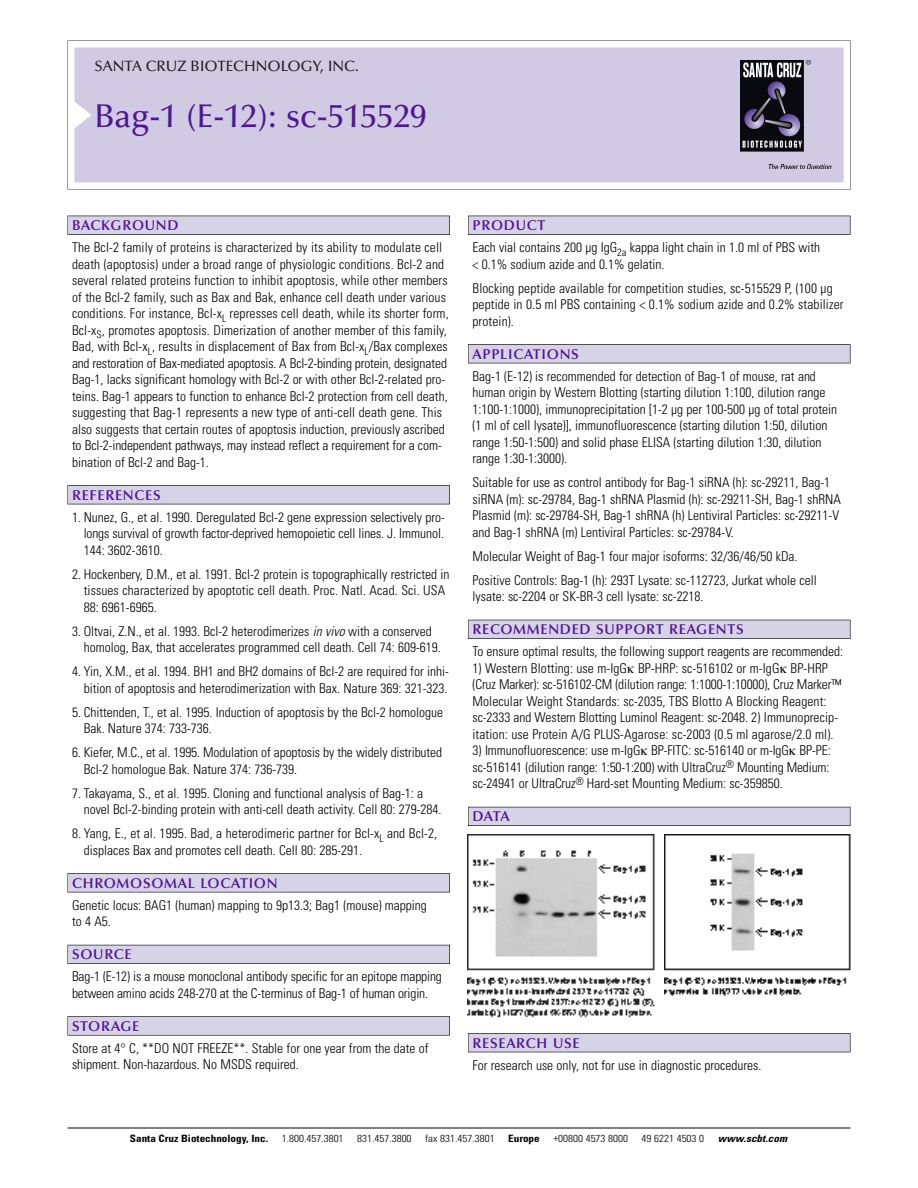
<style>
.page{position:relative;width:918px;height:1188px;background:#fff}
.page>*{position:absolute;margin:0;border:0;box-sizing:border-box;transform-origin:0 0}
.t1{font:500 33px "Optima";color:#511695}
.t2{font:500 15px "Optima";color:#231f20}
.t3{font:600 14.25px "Optima";letter-spacing:.05em;color:#511695}
.t4{font:300 condensed 13.5px/16.5px "Univers";color:#000}
.t5{font:300 condensed 10.2px "Univers";color:#000;scale:1.1 1}
.t6{font:700 condensed 10.2px "Univers";color:#000;scale:1.1 1}
.t7{font:italic 700 condensed 10.2px "Univers";letter-spacing:.005em;color:#000;scale:1.1 1}
.s1{font-style:italic}
</style>
<div class="page">
<svg style="left:68px;top:40px;width:783px;height:149px"></svg>
<div style="left:74px;top:47px;width:770px;height:135px;background:#d1cae3"></div>
<img style="left:741px;top:60px;width:90px;height:108px">
<div style="left:68px;top:216px;width:382px;height:19px;background:#525155"></div>
<div style="left:68px;top:216px;width:381px;height:18px;background:#d7d3e7"></div>
<div style="left:68px;top:485px;width:382px;height:19px;background:#525155"></div>
<div style="left:68px;top:486px;width:381px;height:18px;background:#d7d3e7"></div>
<div style="left:68px;top:873px;width:382px;height:19px;background:#545357"></div>
<div style="left:68px;top:874px;width:381px;height:18px;background:#d7d3e7"></div>
<div style="left:68px;top:945px;width:382px;height:19px;background:#54535a"></div>
<div style="left:68px;top:945px;width:381px;height:18px;background:#d7d3e7"></div>
<svg style="left:68px;top:1016px;width:382px;height:20px"></svg>
<div style="left:68px;top:1017px;width:381px;height:18px;background:#d7d3e7"></div>
<div style="left:468px;top:216px;width:382px;height:19px;background:#525155"></div>
<div style="left:468px;top:216px;width:382px;height:18px;background:#d7d3e7"></div>
<div style="left:468px;top:344px;width:382px;height:19px;background:#525155"></div>
<div style="left:468px;top:345px;width:382px;height:18px;background:#d7d3e7"></div>
<div style="left:468px;top:620px;width:382px;height:19px;background:#525158"></div>
<div style="left:468px;top:620px;width:382px;height:18px;background:#d7d3e7"></div>
<div style="left:468px;top:807px;width:382px;height:19px;background:#54535a"></div>
<div style="left:468px;top:807px;width:382px;height:18px;background:#d7d3e7"></div>
<div style="left:468px;top:1033px;width:382px;height:19px;background:#525156"></div>
<div style="left:468px;top:1034px;width:382px;height:18px;background:#d7d3e7"></div>
<hr style="left:68px;top:1128px;width:782px;height:1px;background:#000">
<img style="left:468px;top:835px;width:186px;height:183px">
<img style="left:664px;top:835px;width:186px;height:161px">
<p class="t2" style="left:94px;top:61px;width:266px">SANTA CRUZ BIOTECHNOLOGY, INC.</p>
<h1 class="t1" style="left:94px;top:103px;width:334px">Bag-1 (E-12): sc-515529</h1>
<p class="t3" style="left:72px;top:219px;width:108px">BACKGROUND</p>
<p class="t4" style="left:72px;top:240px;width:378px">The Bcl-2 family of proteins is characterized by its ability to modulate cell death (apoptosis) under a broad range of physiologic conditions. Bcl-2 and several related proteins function to inhibit apoptosis, while other members of the Bcl-2 family, such as Bax and Bak, enhance cell death under various conditions. For instance, Bcl-x<sub>L</sub> represses cell death, while its shorter form, Bcl-x<sub>S</sub>, promotes apoptosis. Dimerization of another member of this family, Bad, with Bcl-x<sub>L</sub>, results in displacement of Bax from Bcl-x<sub>L</sub>/Bax complexes and restoration of Bax-mediated apoptosis. A Bcl-2-binding protein, designated Bag-1, lacks significant homology with Bcl-2 or with other Bcl-2-related pro&shy;teins. Bag-1 appears to function to enhance Bcl-2 protection from cell death, suggesting that Bag-1 represents a new type of anti-cell death gene. This also suggests that certain routes of apoptosis induction, previously ascribed to Bcl-2-independent pathways, may instead reflect a requirement for a com&shy;bination of Bcl-2 and Bag-1.</p>
<p class="t3" style="left:72px;top:489px;width:90px">REFERENCES</p>
<p class="t4" style="left:84px;top:510px;width:363px;text-align:justify;text-indent:-12px">1. Nunez, G., et al. 1990. Deregulated Bcl-2 gene expression selectively pro&shy;longs survival of growth factor-deprived hemopoietic cell lines. J. Immunol.<br>144: 3602-3610.</p>
<p class="t4" style="left:84px;top:567px;width:367px;text-indent:-12px">2. Hockenbery, D.M., et al. 1991. Bcl-2 protein is topographically restricted in tissues characterized by apoptotic cell death. Proc. Natl. Acad. Sci. USA<br>88: 6961-6965.</p>
<p class="t4" style="left:84px;top:624px;width:359px;text-indent:-12px">3. Oltvai, Z.N., et al. 1993. Bcl-2 heterodimerizes <span class="s1">in vivo</span> with a conserved homolog, Bax, that accelerates programmed cell death. Cell 74: 609-619.</p>
<p class="t4" style="left:72px;top:664px;width:378px;text-align:right">4. Yin, X.M., et al. 1994. BH1 and BH2 domains of Bcl-2 are required for inhi&shy;bition of apoptosis and heterodimerization with Bax. Nature 369: 321-323.</p>
<p class="t4" style="left:84px;top:705px;width:361px;text-indent:-12px">5. Chittenden, T., et al. 1995. Induction of apoptosis by the Bcl-2 homologue<br>Bak. Nature 374: 733-736.</p>
<p class="t4" style="left:84px;top:745px;width:360px;text-indent:-12px">6. Kiefer, M.C., et al. 1995. Modulation of apoptosis by the widely distributed<br>Bcl-2 homologue Bak. Nature 374: 736-739.</p>
<p class="t4" style="left:84px;top:786px;width:359px;text-indent:-12px">7. Takayama, S., et al. 1995. Cloning and functional analysis of Bag-1: a novel Bcl-2-binding protein with anti-cell death activity. Cell 80: 279-284.</p>
<p class="t4" style="left:84px;top:826px;width:355px;text-indent:-12px">8. Yang, E., et al. 1995. Bad, a heterodimeric partner for Bcl-x<sub>L</sub> and Bcl-2, displaces Bax and promotes cell death. Cell 80: 285-291.</p>
<p class="t3" style="left:72px;top:877px;width:207px">CHROMOSOMAL LOCATION</p>
<p class="t4" style="left:72px;top:898px;width:356px">Genetic locus: BAG1 (human) mapping to 9p13.3; Bag1 (mouse) mapping to 4 A5.</p>
<p class="t3" style="left:72px;top:949px;width:61px">SOURCE</p>
<p class="t4" style="left:72px;top:969px;width:371px">Bag-1 (E-12) is a mouse monoclonal antibody specific for an epitope mapping between amino acids 248-270 at the C-terminus of Bag-1 of human origin.</p>
<p class="t3" style="left:72px;top:1020px;width:69px">STORAGE</p>
<p class="t4" style="left:72px;top:1041px;width:358px">Store at 4° C, **DO NOT FREEZE**. Stable for one year from the date of shipment. Non-hazardous. No MSDS required.</p>
<p class="t3" style="left:473px;top:219px;width:74px">PRODUCT</p>
<p class="t4" style="left:473px;top:240px;width:349px">Each vial contains 200 µg IgG<sub>2a</sub> kappa light chain in 1.0 ml of PBS with &lt; 0.1% sodium azide and 0.1% gelatin.</p>
<p class="t4" style="left:473px;top:281px;width:373px">Blocking peptide available for competition studies, sc-515529 P, (100 µg peptide in 0.5 ml PBS containing &lt; 0.1% sodium azide and 0.2% stabilizer protein).</p>
<p class="t3" style="left:473px;top:348px;width:108px">APPLICATIONS</p>
<p class="t4" style="left:473px;top:369px;width:366px">Bag-1 (E-12) is recommended for detection of Bag-1 of mouse, rat and human origin by Western Blotting (starting dilution 1:100, dilution range 1:100-1:1000), immunoprecipitation [1-2 µg per 100-500 µg of total protein (1 ml of cell lysate)], immunofluorescence (starting dilution 1:50, dilution range 1:50-1:500) and solid phase ELISA (starting dilution 1:30, dilution range 1:30-1:3000).</p>
<p class="t4" style="left:473px;top:475px;width:370px">Suitable for use as control antibody for Bag-1 siRNA (h): sc-29211, Bag-1 siRNA (m): sc-29784, Bag-1 shRNA Plasmid (h): sc-29211-SH, Bag-1 shRNA Plasmid (m): sc-29784-SH, Bag-1 shRNA (h) Lentiviral Particles: sc-29211-V and Bag-1 shRNA (m) Lentiviral Particles: sc-29784-V.</p>
<p class="t4" style="left:473px;top:545px;width:346px;line-height:24px">Molecular Weight of Bag-1 four major isoforms: 32/36/46/50 kDa.<br>Positive Controls: Bag-1 (h): 293T Lysate: sc-112723, Jurkat whole cell</p>
<p class="t4" style="left:473px;top:589px;width:233px">lysate: sc-2204 or SK-BR-3 cell lysate: sc-2218.</p>
<p class="t3" style="left:473px;top:624px;width:273px">RECOMMENDED SUPPORT REAGENTS</p>
<p class="t4" style="left:473px;top:644px;width:372px">To ensure optimal results, the following support reagents are recommended:</p>
<p class="t4" style="left:473px;top:661px;width:370px">1) Western Blotting: use m-IgG BP-HRP: sc-516102 or m-IgG BP-HRP (Cruz Marker): sc-516102-CM (dilution range: 1:1000-1:10000), Cruz Marker™ Molecular Weight Standards: sc-2035, TBS Blotto A Blocking Reagent: sc-2333 and Western Blotting Luminol Reagent: sc-2048. 2) Immunoprecip&shy;itation: use Protein A/G PLUS-Agarose: sc-2003 (0.5 ml agarose/2.0 ml).</p>
<p class="t4" style="left:473px;top:743px;width:360px;text-align:justify">3) Immunofluorescence: use m-IgG BP-FITC: sc-516140 or m-IgG BP-PE: sc-516141 (dilution range: 1:50-1:200) with UltraCruz<sup>®</sup> Mounting Medium: sc-24941 or UltraCruz<sup>®</sup> Hard-set Mounting Medium: sc-359850.</p>
<p class="t3" style="left:473px;top:811px;width:39px">DATA</p>
<p class="t3" style="left:473px;top:1037px;width:109px">RESEARCH USE</p>
<p class="t4" style="left:473px;top:1058px;width:290px">For research use only, not for use in diagnostic procedures.</p>
<p class="t6" style="left:130px;top:1135px;width:127px">Santa Cruz Biotechnology, Inc.</p>
<p class="t5" style="left:282px;top:1135px;width:58px">1.800.457.3801</p>
<p class="t5" style="left:357px;top:1135px;width:51px">831.457.3800</p>
<p class="t5" style="left:425px;top:1135px;width:65px">fax 831.457.3801</p>
<p class="t6" style="left:508px;top:1135px;width:30px">Europe</p>
<p class="t5" style="left:553px;top:1135px;width:69px">+00800 4573 8000</p>
<p class="t5" style="left:642px;top:1135px;width:58px">49 6221 4503 0</p>
<p class="t7" style="left:718px;top:1135px;width:64px">www.scbt.com</p>
</div>
